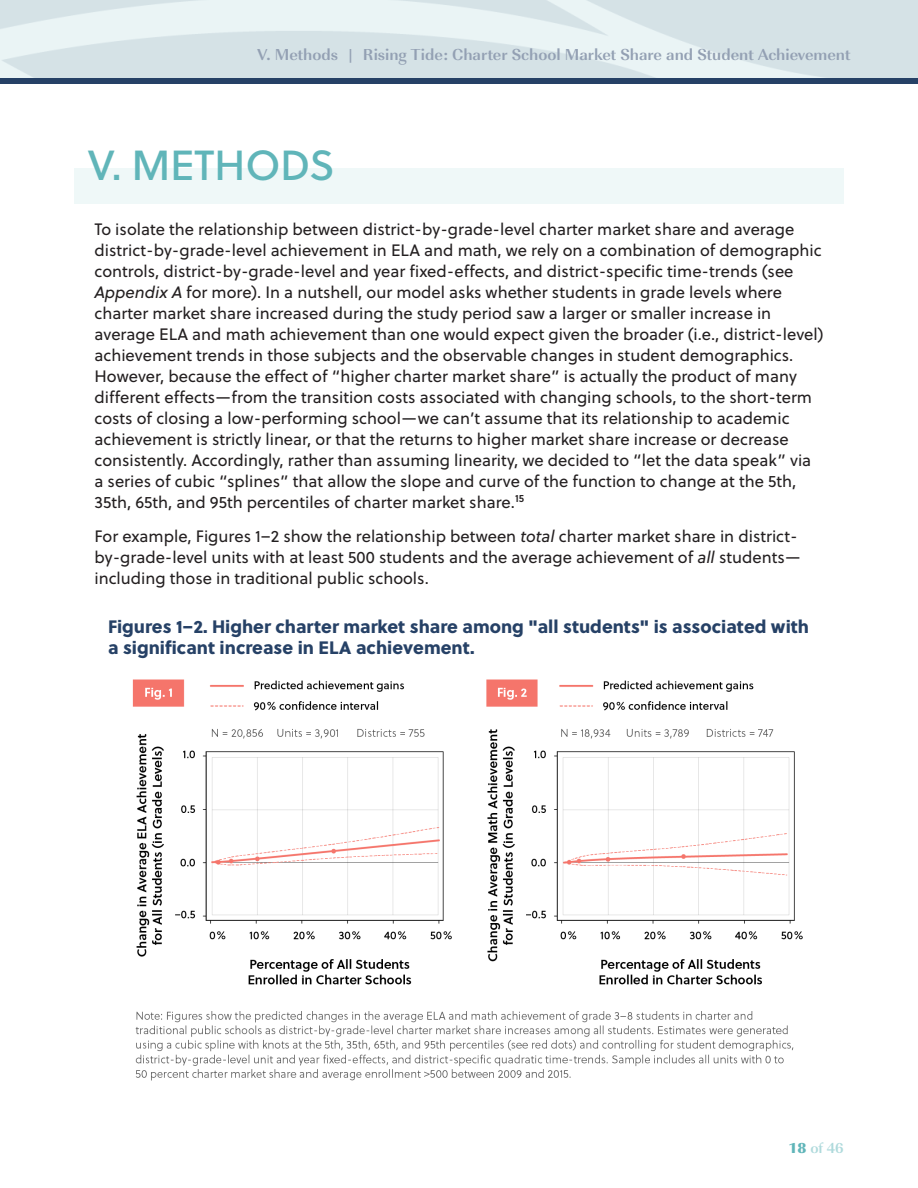
<style>
.page{position:relative;width:918px;height:1188px;background:#fff}
.page>*{position:absolute;margin:0;border:0;box-sizing:border-box;transform-origin:0 0}
.t1{font:42px "Soleil Bk";letter-spacing:-.01em;color:#60b5b9}
.t2{font:18px/21.6px "Soleil Xb";color:#264166}
.t3{font:16.5px/21px "Soleil";color:#231f20}
.t4{font:700 16.5px "Imperial URW";color:#93a0b3}
.t5{font:15px "Imperial URW Ult Bol";color:#60b5b9}
.s1{font-style:italic}
.s2{font-family:"Imperial URW";font-weight:700;color:#afdadc}
</style>
<div class="page">
<div style="left:0;top:78px;width:918px;height:6px;background:#264166"></div>
<div style="left:74px;top:169px;width:770px;height:35px;background:#eff8f8"></div>
<img style="left:132px;top:679px;width:671px;height:402px">
<p class="t4" style="left:257px;top:42px;width:595px">V. Methods | Rising Tide: Charter School Market Share and Student Achievement</p>
<h1 class="t1" style="left:88px;top:134px;width:248px">V. METHODS</h1>
<p class="t3" style="left:94px;top:218px;width:730px">To isolate the relationship between district-by-grade-level charter market share and average district-by-grade-level achievement in ELA and math, we rely on a combination of demographic controls, district-by-grade-level and year fixed-effects, and district-specific time-trends (see <span class="s1">Appendix A</span> for more). In a nutshell, our model asks whether students in grade levels where charter market share increased during the study period saw a larger or smaller increase in average ELA and math achievement than one would expect given the broader (i.e., district-level) achievement trends in those subjects and the observable changes in student demographics.<br>However, because the effect of “higher charter market share” is actually the product of many different effects—from the transition costs associated with changing schools, to the short-term costs of closing a low-performing school—we can’t assume that its relationship to academic achievement is strictly linear, or that the returns to higher market share increase or decrease consistently. Accordingly, rather than assuming linearity, we decided to “let the data speak” via a series of cubic “splines” that allow the slope and curve of the function to change at the 5th, 35th, 65th, and 95th percentiles of charter market share.<sup>15</sup></p>
<p class="t3" style="left:94px;top:526px;width:707px">For example, Figures 1–2 show the relationship between <span class="s1">total</span> charter market share in district&shy;by-grade-level units with at least 500 students and the average achievement of <span class="s1">all</span> students— including those in traditional public schools.</p>
<p class="t2" style="left:108px;top:615px;width:703px">Figures 1–2. Higher charter market share among "all students" is associated with a significant increase in ELA achievement.</p>
<p class="t5" style="left:789px;top:1139px;width:57px">18 <span class="s2">of</span> <span class="s2">46</span></p>
</div>
